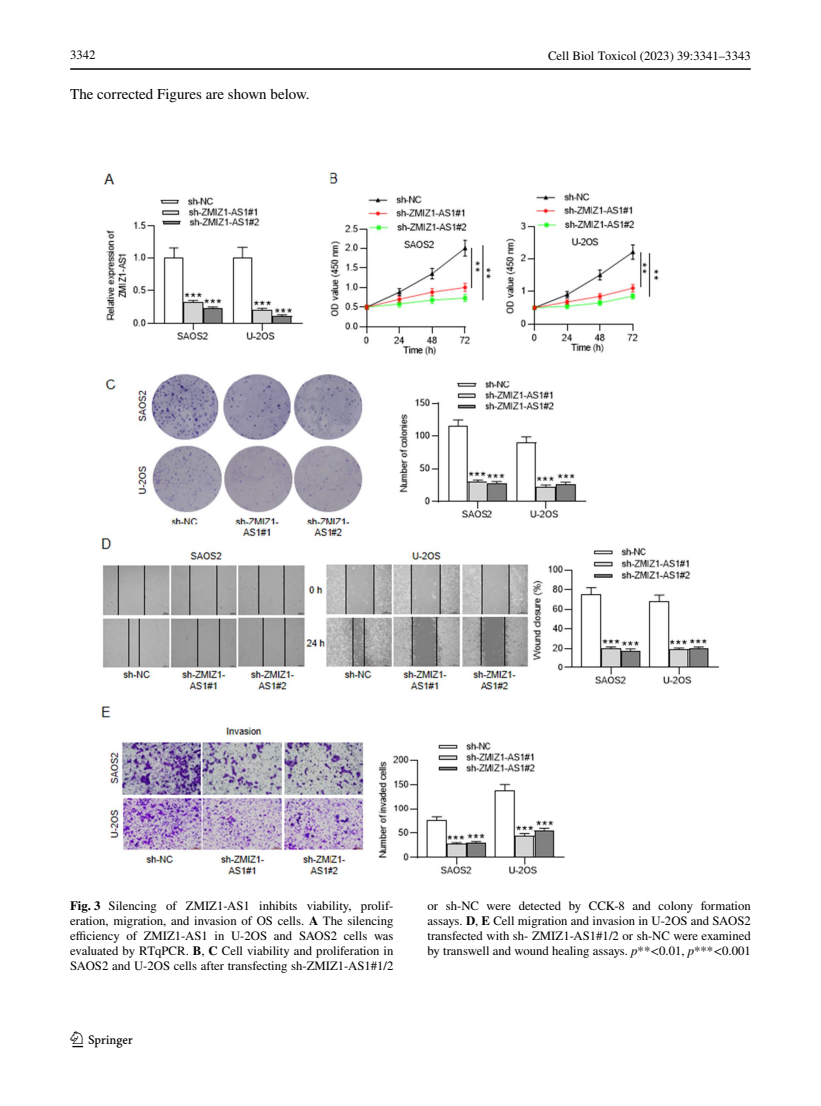
<style>
.page{position:relative;width:821px;height:1106px;background:#fff}
.page>*{position:absolute;margin:0;border:0;box-sizing:border-box;transform-origin:0 0}
.t1{font:22.5px "Springnew Regular 2";color:#000}
.t2{font:15px "STIX";color:#000}
.t3{font:12.75px/15px "STIX";color:#000;text-align:justify}
.s1{font-weight:700}
.s2{font-style:italic}
</style>
<div class="page">
<hr style="left:70px;top:68px;width:680px;height:2px;background:#000">
<img style="left:101px;top:172px;width:618px;height:702px">
<p class="t3" style="left:70px;top:48px;width:27px">3342</p>
<p class="t3" style="left:548px;top:49px;width:204px">Cell Biol Toxicol (2023) 39:3341–3343</p>
<p class="t2" style="left:70px;top:84px;width:241px">The corrected Figures are shown below.</p>
<p class="t3" style="left:70px;top:898px;width:325px"><span class="s1">Fig. 3</span> Silencing of ZMIZ1-AS1 inhibits viability, prolif&shy;eration, migration, and invasion of OS cells. <span class="s1">A</span> The silencing efficiency of ZMIZ1-AS1 in U-2OS and SAOS2 cells was evaluated by RTqPCR. <span class="s1">B</span>, <span class="s1">C</span> Cell viability and proliferation in SAOS2 and U-2OS cells after transfecting sh-ZMIZ1-AS1#1/2</p>
<p class="t3" style="left:427px;top:898px;width:325px">or sh-NC were detected by CCK-8 and colony formation assays. <span class="s1">D</span>, <span class="s1">E</span> Cell migration and invasion in U-2OS and SAOS2 transfected with sh- ZMIZ1-AS1#1/2 or sh-NC were examined by transwell and wound healing assays. <span class="s2">p</span>**&lt;0.01, <span class="s2">p</span>***&lt;0.001</p>
<h1 class="t1" style="left:72px;top:1031px;width:62px">1 3</h1>
</div>
